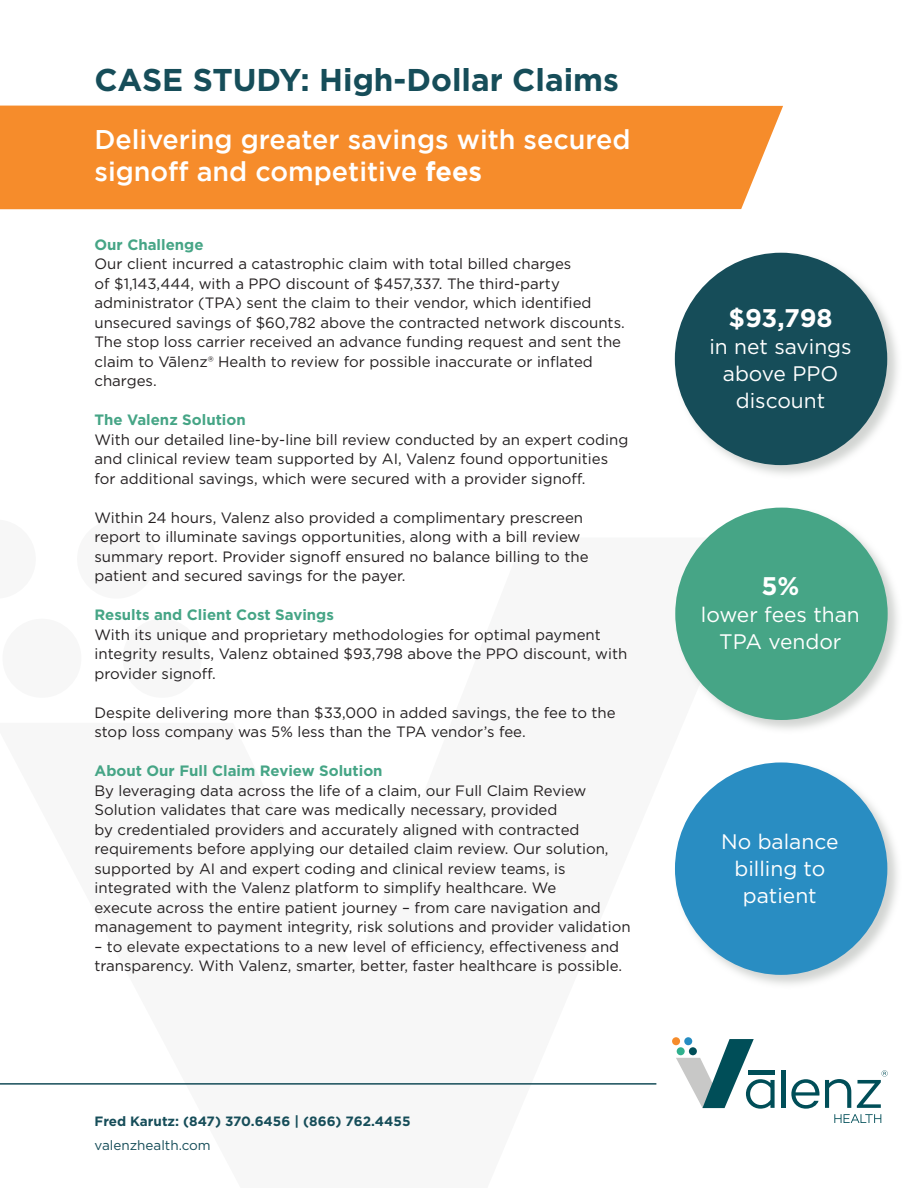
<style>
.page{position:relative;width:918px;height:1188px;background:#fff}
.page>*{position:absolute;margin:0;border:0;box-sizing:border-box;transform-origin:0 0}
.Callout_header{font:700 31.5px "Gotham";color:#164d59}
.t1{font:500 27px/32.4px "Gotham";color:#fff}
.t2{font:700 25.5px "Gotham";color:#fff}
.t3{font:21px "Gotham";color:#fff}
.t4{font:15px/19.5px "Gotham";color:#231f20}
.t5{font:700 15px "Gotham";color:#46a586}
.Body_Goth_10-14{font:700 13.5px "Gotham";color:#164d59}
.Body_Goth_10-14-2{font:13.5px "Gotham";color:#164d59}
.s1{font-weight:700}
</style>
<div class="page">
<div style="left:123px;top:619px;width:79px;height:79px;background:#f7f7f7;border-radius:50%"></div>
<div style="left:2px;top:619px;width:79px;height:79px;background:#f7f7f7;border-radius:50%"></div>
<div style="left:77px;top:520px;width:79px;height:79px;background:#f7f7f7;border-radius:50%"></div>
<div style="left:0;top:106px;width:783px;height:103px;background:#f68c2b"></div>
<hr style="left:0;top:1083px;width:656px;height:2px;background:#164d59">
<div style="left:673px;top:251px;width:229px;height:229px;background:#c4c7c4;opacity:.75"></div>
<div style="left:675px;top:253px;width:212px;height:212px;background:#164d59;border-radius:50%"></div>
<div style="left:674px;top:506px;width:229px;height:229px;background:#c4c7c4;opacity:.75"></div>
<div style="left:675px;top:508px;width:213px;height:212px;background:#46a586;border-radius:50%"></div>
<div style="left:673px;top:761px;width:229px;height:229px;background:#c4c7c4;opacity:.75"></div>
<div style="left:675px;top:762px;width:212px;height:213px;background:#298dc2;border-radius:50%"></div>
<hr style="left:782px;top:1071px;width:4px;height:37px;background:#004e58">
<svg style="left:791px;top:1079px;width:28px;height:30px"></svg>
<svg style="left:825px;top:1079px;width:26px;height:29px"></svg>
<svg style="left:676px;top:1039px;width:99px;height:70px"></svg>
<div style="left:689px;top:1047px;width:8px;height:8px;background:#004e58;border-radius:50%"></div>
<div style="left:677px;top:1047px;width:8px;height:8px;background:#2fb08d;border-radius:50%"></div>
<div style="left:684px;top:1037px;width:8px;height:8px;background:#258cc2;border-radius:50%"></div>
<div style="left:672px;top:1037px;width:8px;height:8px;background:#f68c2b;border-radius:50%"></div>
<svg style="left:857px;top:1070px;width:31px;height:38px"></svg>
<svg style="left:834px;top:1114px;width:47px;height:9px"></svg>
<p class="Callout_header" style="left:94px;top:58px;width:526px">CASE STUDY: High-Dollar Claims</p>
<p class="t1" style="left:94px;top:123px;width:538px">Delivering greater savings with secured signoff and competitive <span class="s1">fees</span></p>
<p class="t5" style="left:94px;top:234px;width:111px">Our Challenge</p>
<p class="t4" style="left:94px;top:254px;width:532px">Our client incurred a catastrophic claim with total billed charges<br>of $1,143,444, with a PPO discount of $457,337. The third-party administrator (TPA) sent the claim to their vendor, which identified unsecured savings of $60,782 above the contracted network discounts.<br>The stop loss carrier received an advance funding request and sent the claim to Vālenz® Health to review for possible inaccurate or inflated charges.</p>
<p class="t5" style="left:94px;top:410px;width:153px">The Valenz Solution</p>
<p class="t4" style="left:94px;top:429px;width:535px">With our detailed line-by-line bill review conducted by an expert coding and clinical review team supported by AI, Valenz found opportunities for additional savings, which were secured with a provider signoff.</p>
<p class="t4" style="left:94px;top:507px;width:496px">Within 24 hours, Valenz also provided a complimentary prescreen report to illuminate savings opportunities, along with a bill review summary report. Provider signoff ensured no balance billing to the patient and secured savings for the payer.</p>
<p class="t5" style="left:94px;top:605px;width:241px">Results and Client Cost Savings</p>
<p class="t4" style="left:94px;top:624px;width:534px">With its unique and proprietary methodologies for optimal payment integrity results, Valenz obtained $93,798 above the PPO discount, with provider signoff.</p>
<p class="t4" style="left:94px;top:702px;width:523px">Despite delivering more than $33,000 in added savings, the fee to the stop loss company was 5% less than the TPA vendor’s fee.</p>
<p class="t5" style="left:94px;top:761px;width:290px">About Our Full Claim Review Solution</p>
<p class="t4" style="left:94px;top:780px;width:538px">By leveraging data across the life of a claim, our Full Claim Review Solution validates that care was medically necessary, provided<br>by credentialed providers and accurately aligned with contracted requirements before applying our detailed claim review. Our solution, supported by AI and expert coding and clinical review teams, is integrated with the Valenz platform to simplify healthcare. We<br>execute across the entire patient journey – from care navigation and management to payment integrity, risk solutions and provider validation</p>
<p class="t4" style="left:94px;top:936px;width:529px">– to elevate expectations to a new level of efficiency, effectiveness and transparency. With Valenz, smarter, better, faster healthcare is possible.</p>
<p class="Body_Goth_10-14" style="left:94px;top:1113px;width:318px">Fred Karutz: (847) 370.6456 | (866) 762.4455</p>
<p class="Body_Goth_10-14-2" style="left:94px;top:1137px;width:118px">valenzhealth.com</p>
<p class="t2" style="left:729px;top:302px;width:106px">$93,798</p>
<p class="t3" style="left:709px;top:334px;width:144px">in net savings</p>
<p class="t3" style="left:723px;top:361px;width:117px">above PPO</p>
<p class="t3" style="left:736px;top:388px;width:91px">discount</p>
<p class="t2" style="left:761px;top:569px;width:39px">5%</p>
<p class="t3" style="left:701px;top:601px;width:160px">lower fees than</p>
<p class="t3" style="left:719px;top:628px;width:124px">TPA vendor</p>
<p class="t3" style="left:721px;top:828px;width:119px">No balance</p>
<p class="t3" style="left:734px;top:855px;width:92px">billing to</p>
<p class="t3" style="left:743px;top:882px;width:75px">patient</p>
</div>
